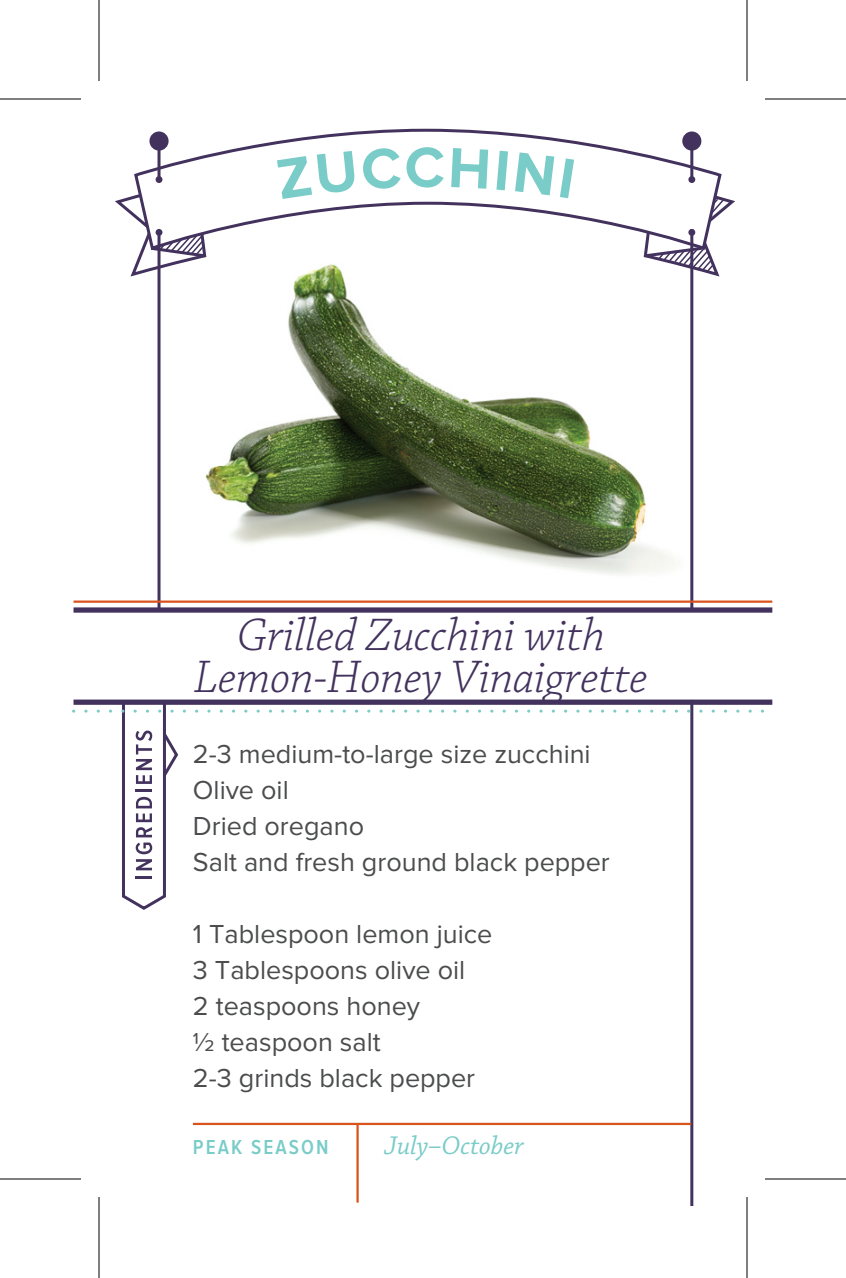
<style>
.page{position:relative;width:846px;height:1278px;background:#fff}
.page>*{position:absolute;margin:0;border:0;box-sizing:border-box;transform-origin:0 0}
.t1{font:700 58.5px "Proxima Nova";color:#7accc8}
.t2{font:italic 300 48px/42px "Chaparral Pro";letter-spacing:-.005em;color:#42325d;text-align:center}
.t3{font:27px/36px "Proxima Nova";color:#4b4c4d}
.t4{font:italic 27px "Chaparral Pro";letter-spacing:-.005em;color:#7accc8}
.t5{font:600 21px "Proxima Nova Cond";letter-spacing:.1em;color:#7accc8}
</style>
<div class="page">
<img style="left:157px;top:275px;width:518px;height:320px">
<div style="left:74px;top:607px;width:698px;height:6px;background:#42325d"></div>
<svg style="left:115px;top:196px;width:93px;height:107px"></svg>
<svg style="left:642px;top:197px;width:93px;height:106px"></svg>
<svg style="left:133px;top:128px;width:590px;height:147px"></svg>
<div style="left:688px;top:176px;width:7px;height:7px;background:#42325d;border-radius:50%"></div>
<svg style="left:688px;top:229px;width:7px;height:7px"></svg>
<hr style="left:690px;top:143px;width:3px;height:37px;background:#42325d">
<div style="left:156px;top:176px;width:6px;height:7px;background:#42325d;border-radius:50%"></div>
<div style="left:156px;top:229px;width:6px;height:7px;background:#42325d;border-radius:50%"></div>
<hr style="left:158px;top:143px;width:3px;height:37px;background:#42325d">
<hr style="left:158px;top:230px;width:3px;height:379px;background:#42325d">
<hr style="left:690px;top:229px;width:3px;height:380px;background:#42325d">
<hr style="left:690px;top:700px;width:3px;height:506px;background:#42325d">
<svg style="left:74px;top:699px;width:698px;height:213px"></svg>
<hr style="left:193px;top:1123px;width:498px;height:2px;background:#d9531c">
<hr style="left:74px;top:601px;width:698px;height:2px;background:#d9531c">
<hr style="left:356px;top:1124px;width:3px;height:79px;background:#d9531c">
<hr style="left:0;top:98px;width:81px;height:2px;background:#000">
<hr style="left:765px;top:98px;width:81px;height:2px;background:#000">
<hr style="left:0;top:1178px;width:81px;height:2px;background:#000">
<hr style="left:765px;top:1178px;width:81px;height:2px;background:#000">
<hr style="left:98px;top:0;width:2px;height:81px;background:#000">
<hr style="left:98px;top:1197px;width:2px;height:81px;background:#000">
<hr style="left:746px;top:0;width:2px;height:81px;background:#000">
<hr style="left:746px;top:1197px;width:2px;height:81px;background:#000">
<svg style="left:277px;top:151px;width:79px;height:48px"></svg>
<svg style="left:362px;top:147px;width:39px;height:43px"></svg>
<svg style="left:451px;top:148px;width:37px;height:41px"></svg>
<svg style="left:496px;top:151px;width:12px;height:39px"></svg>
<svg style="left:515px;top:152px;width:39px;height:43px"></svg>
<svg style="left:560px;top:158px;width:14px;height:40px"></svg>
<h1 class="t1" style="left:405px;top:141px;width:42px">C</h1>
<h2 class="t2" style="left:194px;top:616px;width:455px">Grilled Zucchini with<br>Lemon-Honey Vinaigrette</h2>
<p class="t3" style="left:193px;top:737px;width:418px">2-3 medium-to-large size zucchini<br>Olive oil<br>Dried oregano<br>Salt and fresh ground black pepper</p>
<p class="t3" style="left:193px;top:917px;width:301px">1 Tablespoon lemon juice<br>3 Tablespoons olive oil<br>2 teaspoons honey<br>½ teaspoon salt<br>2-3 grinds black pepper</p>
<p class="t5" style="left:193px;top:1137px;width:137px">PEAK SEASON</p>
<p class="t4" style="left:384px;top:1131px;width:141px">July–October</p>
</div>
